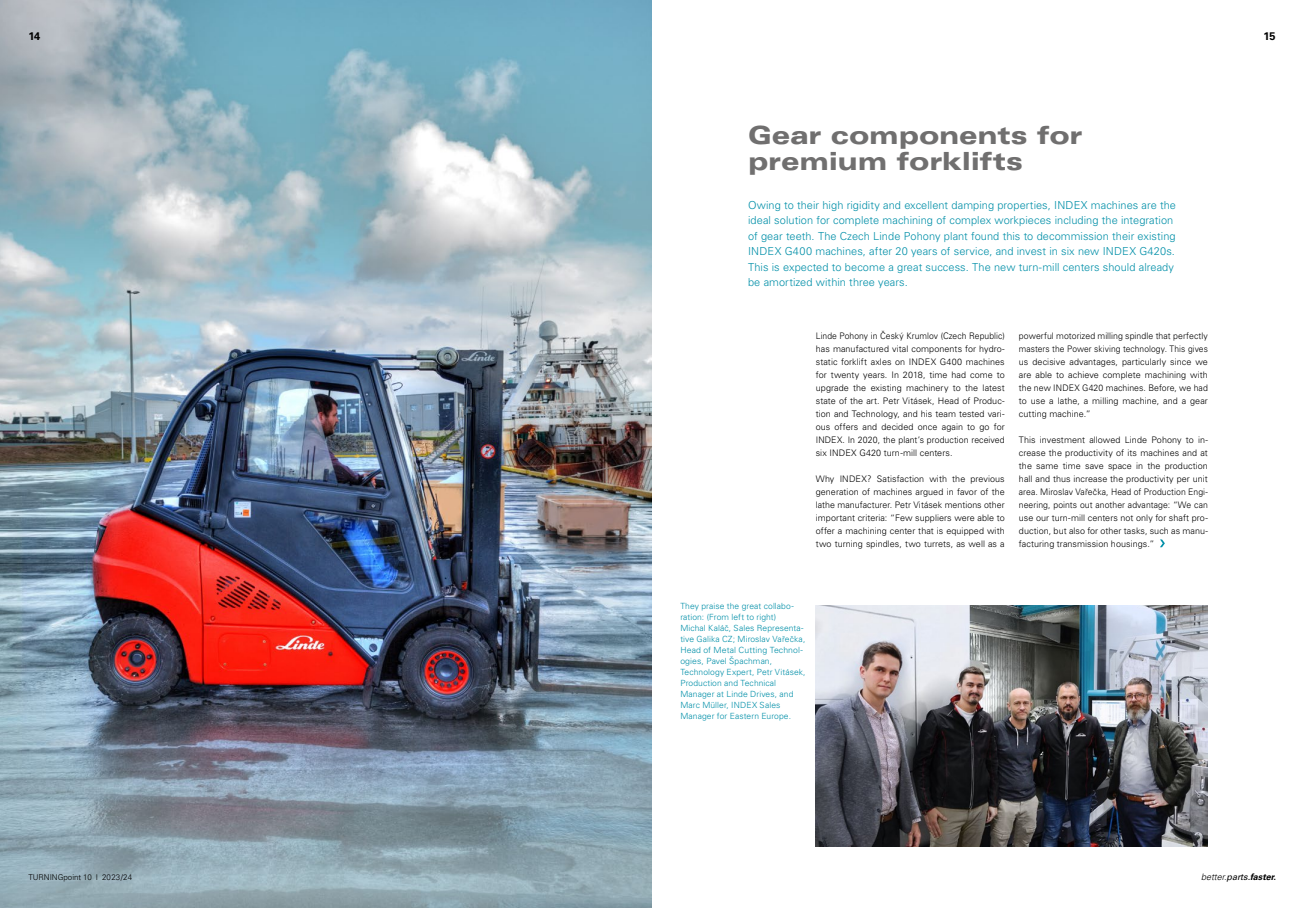
<style>
.page{position:relative;width:1304px;height:908px;background:#fff}
.page>*{position:absolute;margin:0;border:0;box-sizing:border-box;transform-origin:0 0}
.t1{font:900 expanded 25px/26px "Univers";letter-spacing:-.01em;color:#706f6f}
.t2{font:300 11px/15.5px "Univers";letter-spacing:.005em;color:#008fa8}
.t3{font:700 11px "Univers";color:#000}
.t4{font:300 9px/13px "INDEX Univers";letter-spacing:.005em;color:#000;text-align:justify}
.t5{font:300 9px/13px "INDEX Univers";letter-spacing:.005em;color:#000;text-align:justify;scale:.95 1}
.t6{font:italic 300 9px "Univers";color:#000}
.t7{font:300 8.5px/11px "INDEX Univers";letter-spacing:.01em;color:#008fa8}
.t8{font:300 8px "Univers";color:#000}
.s1{font-weight:400}
.s2{font-weight:700}
</style>
<div class="page">
<img style="left:0;top:0;width:652px;height:907px">
<img style="left:816px;top:605px;width:392px;height:241px">
<svg style="left:1160px;top:539px;width:5px;height:8px"></svg>
<p class="t3" style="left:28px;top:29px;width:13px">14</p>
<h1 class="t1" style="left:748px;top:122px;width:336px">Gear components for premium forklifts</h1>
<p class="t2" style="left:748px;top:197px;width:429px">Owing to their high rigidity and excellent damping properties, INDEX machines are the ideal solution for complete machining of complex workpieces including the integration of gear teeth. The Czech Linde Pohony plant found this to decommission their existing INDEX G400 machines, after 20 years of service, and invest in six new INDEX G420s.<br>This is expected to become a great success. The new turn-mill centers should already be amortized within three years.</p>
<p class="t5" style="left:816px;top:329px;width:200px">Linde Pohony in Český Krumlov (Czech Republic) has manufactured vital components for hydro&shy;static forklift axles on INDEX G400 machines for twenty years. In 2018, time had come to upgrade the existing machinery to the latest state of the art. Petr Vitásek, Head of Produc&shy;tion and Technology, and his team tested vari&shy;ous offers and decided once again to go for INDEX. In 2020, the plant’s production received six INDEX G420 turn-mill centers.</p>
<p class="t4" style="left:816px;top:472px;width:191px">Why INDEX? Satisfaction with the previous generation of machines argued in favor of the lathe manufacturer. Petr Vitásek mentions other important criteria: “Few suppliers were able to offer a machining center that is equipped with two turning spindles, two turrets, as well as a</p>
<p class="t4" style="left:1019px;top:329px;width:190px">powerful motorized milling spindle that perfectly masters the Power skiving technology. This gives us decisive advantages, particularly since we are able to achieve complete machining with the new INDEX G420 machines. Before, we had to use a lathe, a milling machine, and a gear cutting machine.”</p>
<p class="t4" style="left:1019px;top:433px;width:191px">This investment allowed Linde Pohony to in&shy;crease the productivity of its machines and at the same time save space in the production hall and thus increase the productivity per unit area. Miroslav Vařečka, Head of Production Engi&shy;neering, points out another advantage: “We can use our turn-mill centers not only for shaft pro&shy;duction, but also for other tasks, such as manu&shy;facturing transmission housings.”</p>
<p class="t7" style="left:680px;top:600px;width:127px">They praise the great collabo&shy;ration: (From left to right)<br>Michal Kaláč, Sales Representa&shy;tive Galika CZ; Miroslav Vařečka,<br>Head of Metal Cutting Technol&shy;ogies, Pavel Špachman,<br>Technology Expert, Petr Vitásek,<br>Production and Technical<br>Manager at Linde Drives, and<br>Marc Müller, INDEX Sales<br>Manager for Eastern Europe.</p>
<p class="t3" style="left:1264px;top:29px;width:14px">15</p>
<p class="t8" style="left:28px;top:872px;width:105px">TURNINGpoint 10 I 2023/24</p>
<p class="t6" style="left:1201px;top:871px;width:76px">better.<span class="s1">parts.</span><span class="s2">faster.</span></p>
</div>
